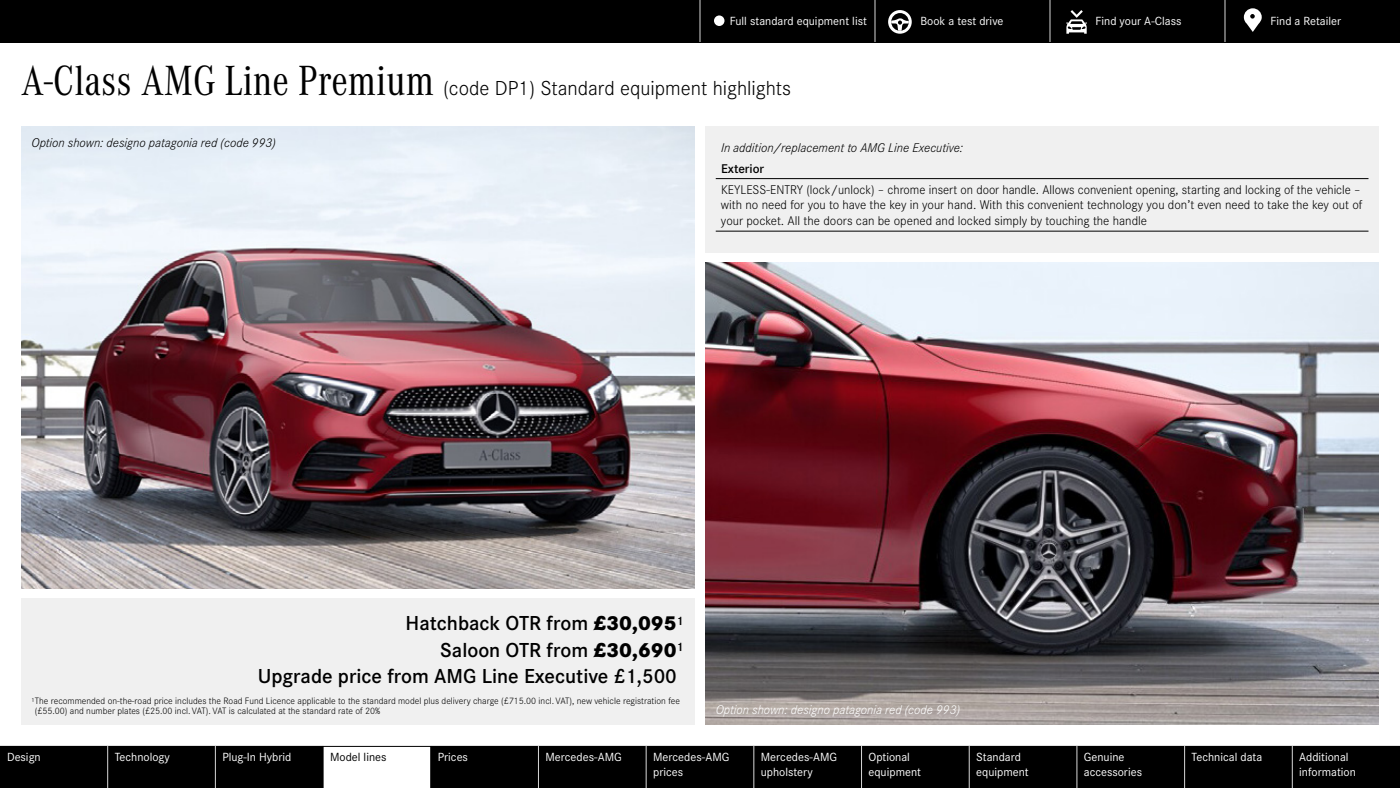
<style>
.page{position:relative;width:1400px;height:788px;background:#fff}
.page>*{position:absolute;margin:0;border:0;box-sizing:border-box;transform-origin:0 0}
.t1{font:600 21px "Corporate S Pro";color:#000}
.t2{font:300 21px "Corporate S Pro";color:#000}
.t3{font:300 13.12px/15.8px "Corporate S Pro";color:#000}
.t4{font:italic 300 13.12px "Corporate S";color:#000}
.t5{font:italic 300 13.12px "Corporate S";color:#fff}
.t6{font:600 13.12px "Corporate S Pro";color:#000}
.t7{font:12.25px/14.7px "Corporate S Pro";color:#fff}
.t8{font:12.25px "Corporate S Pro";color:#000}
.t9{font:300 9.62px/10.5px "Corporate S Pro";color:#000}
.s1{font-family:"Corporate A Cond Pro";font-weight:400;font-size:43.75px}
.s2{font-family:"Corporate S";font-weight:800}
</style>
<div class="page">
<img style="left:705px;top:262px;width:674px;height:462px">
<img style="left:21px;top:126px;width:674px;height:462px">
<div style="left:21px;top:598px;width:674px;height:126px;background:#f0f0f0"></div>
<div style="left:705px;top:126px;width:674px;height:126px;background:#f0f0f0"></div>
<hr style="left:716px;top:231px;width:652px;height:1px;background:#000">
<hr style="left:716px;top:178px;width:652px;height:1px;background:#000">
<svg style="left:0;top:746px;width:1400px;height:42px;background:#131313"></svg>
<hr style="left:861px;top:746px;width:1px;height:42px;background:#d8d8d8">
<hr style="left:1076px;top:746px;width:1px;height:42px;background:#d8d8d8">
<hr style="left:1184px;top:746px;width:1px;height:42px;background:#d8d8d8">
<hr style="left:538px;top:746px;width:1px;height:42px;background:#d8d8d8">
<hr style="left:646px;top:746px;width:1px;height:42px;background:#d8d8d8">
<hr style="left:753px;top:746px;width:1px;height:42px;background:#d8d8d8">
<hr style="left:969px;top:746px;width:1px;height:42px;background:#d8d8d8">
<hr style="left:215px;top:746px;width:1px;height:42px;background:#d8d8d8">
<hr style="left:1292px;top:746px;width:1px;height:42px;background:#d8d8d8">
<hr style="left:323px;top:746px;width:1px;height:42px;background:#000">
<hr style="left:430px;top:746px;width:1px;height:42px;background:#000">
<hr style="left:107px;top:746px;width:1px;height:42px;background:#d8d8d8">
<div style="left:0;top:0;width:1400px;height:42px;background:#000"></div>
<svg style="left:700px;top:0;width:562px;height:42px"></svg>
<p class="t7" style="left:730px;top:13px;width:139px">Full standard equipment list</p>
<p class="t7" style="left:920px;top:13px;width:84px">Book a test drive</p>
<p class="t7" style="left:1095px;top:13px;width:87px">Find your A-Class</p>
<p class="t7" style="left:1271px;top:13px;width:72px">Find a Retailer</p>
<h1 class="t2" style="left:21px;top:73px;width:772px"><span class="s1">A-Class AMG Line Premium</span> (code DP1) Standard equipment highlights</h1>
<p class="t4" style="left:32px;top:134px;width:246px">Option shown: designo patagonia red (code 993)</p>
<p class="t4" style="left:721px;top:139px;width:244px">In addition/replacement to AMG Line Executive:</p>
<p class="t6" style="left:721px;top:158px;width:45px">Exterior</p>
<p class="t3" style="left:721px;top:180px;width:643px">KEYLESS-ENTRY (lock/unlock) – chrome insert on door handle. Allows convenient opening, starting and locking of the vehicle – with no need for you to have the key in your hand. With this convenient technology you don’t even need to take the key out of your pocket. All the doors can be opened and locked simply by touching the handle</p>
<h1 class="t1" style="left:406px;top:607px;width:280px">Hatchback OTR from <span class="s2">£30,095</span>¹</h1>
<h1 class="t1" style="left:440px;top:634px;width:245px">Saloon OTR from <span class="s2">£30,690</span>¹</h1>
<h1 class="t1" style="left:258px;top:660px;width:420px">Upgrade price from AMG Line Executive £1,500</h1>
<p class="t9" style="left:35px;top:694px;width:647px;text-indent:-3px">¹The recommended on-the-road price includes the Road Fund Licence applicable to the standard model plus delivery charge (£715.00 incl. VAT), new vehicle registration fee (£55.00) and number plates (£25.00 incl. VAT). VAT is calculated at the standard rate of 20%</p>
<p class="t5" style="left:716px;top:701px;width:246px">Option shown: designo patagonia red (code 993)</p>
<p class="t7" style="left:7px;top:748px;width:35px">Design</p>
<p class="t7" style="left:115px;top:748px;width:57px">Technology</p>
<p class="t7" style="left:222px;top:748px;width:71px">Plug-In Hybrid</p>
<p class="t8" style="left:330px;top:748px;width:58px">Model lines</p>
<p class="t7" style="left:438px;top:748px;width:32px">Prices</p>
<p class="t7" style="left:545px;top:748px;width:78px">Mercedes-AMG</p>
<p class="t7" style="left:653px;top:748px;width:78px">Mercedes-AMG prices</p>
<p class="t7" style="left:761px;top:748px;width:78px">Mercedes-AMG upholstery</p>
<p class="t7" style="left:869px;top:748px;width:54px">Optional equipment</p>
<p class="t7" style="left:976px;top:748px;width:54px">Standard equipment</p>
<p class="t7" style="left:1084px;top:748px;width:60px">Genuine accessories</p>
<p class="t7" style="left:1192px;top:748px;width:72px">Technical data</p>
<p class="t7" style="left:1299px;top:748px;width:58px">Additional information</p>
</div>
